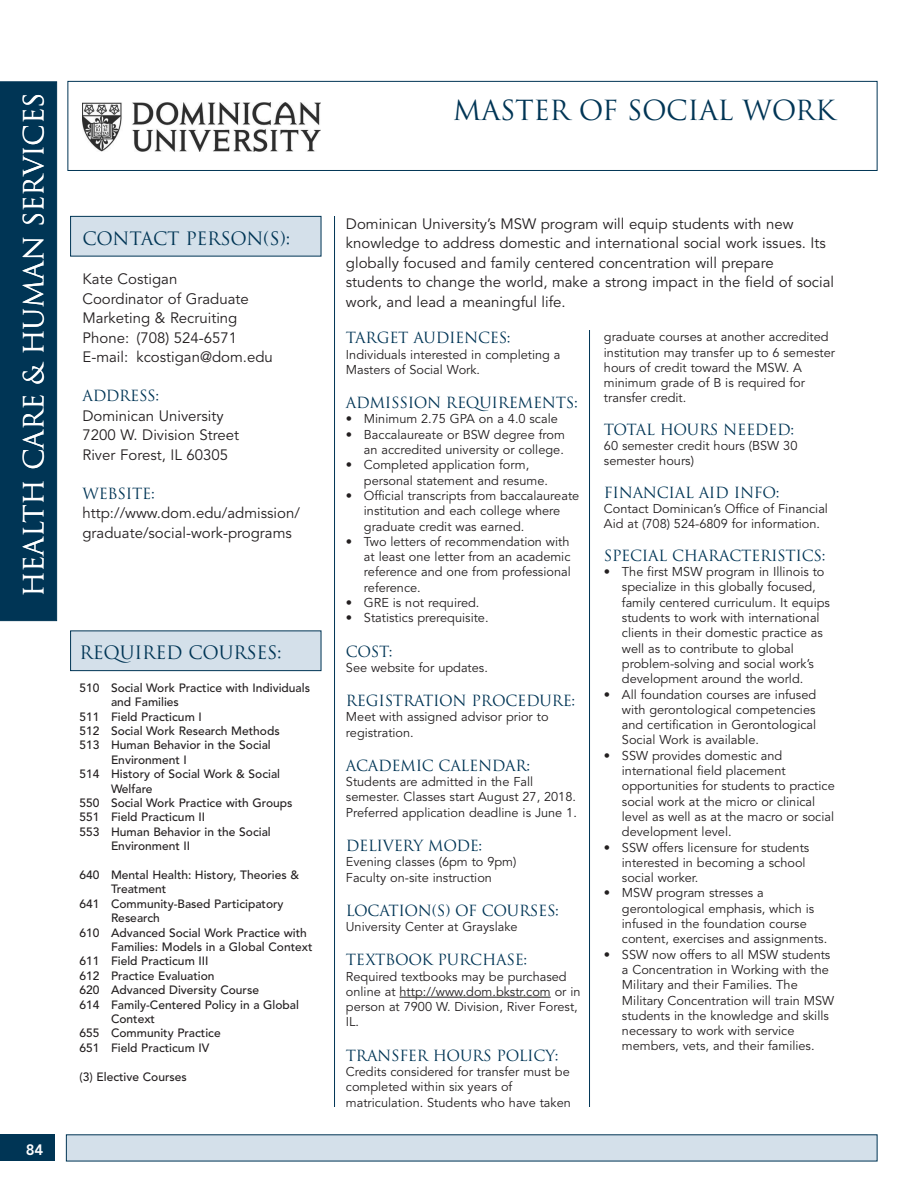
<style>
.page{position:relative;width:918px;height:1188px;background:#fff}
.page>*{position:absolute;margin:0;border:0;box-sizing:border-box;transform-origin:0 0}
.t1{font:27px "Trajan";letter-spacing:-.015em;color:#fff}
.t2{font:27px "Trajan";letter-spacing:-.015em;color:#003555}
.t3{font:18px "Trajan";letter-spacing:-.015em;color:#003555}
.t4{font:15px/19.5px "Avenir";color:#231f20}
.t5{font:15px "Trajan";letter-spacing:-.02em;color:#003555}
.t6{font:800 15px "Avenir";color:#fff}
.t7{font:12.75px/15.3px "Avenir";color:#231f20}
.t8{font:500 12px "Avenir";color:#231f20}
</style>
<div class="page">
<div style="left:0;top:1134px;width:55px;height:27px;background:#003555"></div>
<div style="left:68px;top:81px;width:810px;height:90px;background:#fff;border:1px solid #003555"></div>
<div style="left:0;top:81px;width:57px;height:540px;background:#003555"></div>
<hr style="left:334px;top:216px;width:1px;height:891px;background:#003555">
<div style="left:66px;top:1134px;width:812px;height:27px;background:#d4e0ea"></div>
<div style="left:70px;top:631px;width:251px;height:40px;background:#d4e0ea;border:1px solid #003555"></div>
<div style="left:70px;top:216px;width:251px;height:40px;background:#d4e0ea;border:1px solid #003555"></div>
<hr style="left:589px;top:330px;width:1px;height:777px;background:#003555">
<hr style="left:399px;top:997px;width:152px;height:1px;background:#231f20">
<img style="left:83px;top:103px;width:237px;height:49px">
<h1 class="t1" style="left:17px;top:597px;width:506px;rotate:-90deg">HEALTH CARE &amp; HUMAN SERVICES</h1>
<p class="t6" style="left:26px;top:1141px;width:19px">84</p>
<h1 class="t2" style="left:453px;top:94px;width:384px">MASTER OF SOCIAL WORK</h1>
<h2 class="t3" style="left:82px;top:228px;width:209px">CONTACT PERSON(S):</h2>
<p class="t4" style="left:82px;top:270px;width:192px">Kate Costigan<br>Coordinator of Graduate<br>Marketing &amp; Recruiting<br>Phone: (708) 524-6571<br>E-mail: kcostigan@dom.edu</p>
<p class="t5" style="left:82px;top:387px;width:78px">ADDRESS:</p>
<p class="t4" style="left:82px;top:406px;width:158px">Dominican University<br>7200 W. Division Street<br>River Forest, IL 60305</p>
<p class="t5" style="left:82px;top:484px;width:74px">WEBSITE:</p>
<p class="t4" style="left:82px;top:504px;width:219px">http://www.dom.edu/admission/ graduate/social-work-programs</p>
<h2 class="t3" style="left:80px;top:642px;width:204px">REQUIRED COURSES:</h2>
<p class="t8" style="left:80px;top:681px;width:232px">510 Social Work Practice with Individuals</p>
<p class="t8" style="left:111px;top:695px;width:69px">and Families</p>
<p class="t8" style="left:80px;top:709px;width:124px">511 Field Practicum I</p>
<p class="t8" style="left:80px;top:724px;width:202px">512 Social Work Research Methods</p>
<p class="t8" style="left:80px;top:738px;width:193px">513 Human Behavior in the Social</p>
<p class="t8" style="left:111px;top:753px;width:77px">Environment I</p>
<p class="t8" style="left:80px;top:767px;width:202px">514 History of Social Work &amp; Social</p>
<p class="t8" style="left:111px;top:781px;width:43px">Welfare</p>
<p class="t8" style="left:80px;top:796px;width:214px">550 Social Work Practice with Groups</p>
<p class="t8" style="left:80px;top:810px;width:127px">551 Field Practicum II</p>
<p class="t8" style="left:80px;top:825px;width:193px">553 Human Behavior in the Social</p>
<p class="t8" style="left:111px;top:839px;width:81px">Environment II</p>
<p class="t8" style="left:80px;top:868px;width:221px">640 Mental Health: History, Theories &amp;</p>
<p class="t8" style="left:111px;top:882px;width:57px">Treatment</p>
<p class="t8" style="left:80px;top:897px;width:206px">641 Community-Based Participatory</p>
<p class="t8" style="left:111px;top:911px;width:50px">Research</p>
<p class="t8" style="left:80px;top:925px;width:229px">610 Advanced Social Work Practice with</p>
<p class="t8" style="left:111px;top:940px;width:203px">Families: Models in a Global Context</p>
<p class="t8" style="left:80px;top:954px;width:131px">611 Field Practicum III</p>
<p class="t8" style="left:80px;top:969px;width:136px">612 Practice Evaluation</p>
<p class="t8" style="left:80px;top:983px;width:181px">620 Advanced Diversity Course</p>
<p class="t8" style="left:80px;top:997px;width:221px">614 Family-Centered Policy in a Global</p>
<p class="t8" style="left:111px;top:1012px;width:46px">Context</p>
<p class="t8" style="left:80px;top:1026px;width:143px">655 Community Practice</p>
<p class="t8" style="left:80px;top:1041px;width:131px">651 Field Practicum IV</p>
<p class="t8" style="left:80px;top:1069px;width:109px">(3) Elective Courses</p>
<p class="t4" style="left:346px;top:214px;width:490px">Dominican University’s MSW program will equip students with new knowledge to address domestic and international social work issues. Its globally focused and family centered concentration will prepare students to change the world, make a strong impact in the field of social work, and lead a meaningful life.</p>
<p class="t5" style="left:346px;top:329px;width:166px">TARGET AUDIENCES:</p>
<p class="t7" style="left:346px;top:347px;width:216px">Individuals interested in completing a<br>Masters of Social Work.</p>
<p class="t5" style="left:346px;top:394px;width:233px">ADMISSION REQUIREMENTS:</p>
<p class="t7" style="left:346px;top:412px;width:213px">• Minimum 2.75 GPA on a 4.0 scale</p>
<p class="t7" style="left:346px;top:427px;width:220px;text-align:right">• Baccalaureate or BSW degree from an accredited university or college.</p>
<p class="t7" style="left:364px;top:458px;width:186px;text-indent:-18px">• Completed application form, personal statement and resume.</p>
<p class="t7" style="left:364px;top:488px;width:217px;text-indent:-18px">• Official transcripts from baccalaureate institution and each college where graduate credit was earned.</p>
<p class="t7" style="left:364px;top:534px;width:208px;text-align:justify;text-indent:-18px">• Two letters of recommendation with at least one letter from an academic reference and one from professional reference.</p>
<p class="t7" style="left:346px;top:595px;width:135px">• GRE is not required.</p>
<p class="t7" style="left:346px;top:611px;width:144px">• Statistics prerequisite.</p>
<p class="t5" style="left:346px;top:642px;width:48px">COST:</p>
<p class="t7" style="left:346px;top:660px;width:144px">See website for updates.</p>
<p class="t5" style="left:346px;top:692px;width:231px">REGISTRATION PROCEDURE:</p>
<p class="t7" style="left:346px;top:710px;width:204px">Meet with assigned advisor prior to registration.</p>
<p class="t5" style="left:346px;top:756px;width:186px">ACADEMIC CALENDAR:</p>
<p class="t7" style="left:346px;top:775px;width:233px">Students are admitted in the Fall semester. Classes start August 27, 2018.<br>Preferred application deadline is June 1.</p>
<p class="t5" style="left:346px;top:837px;width:138px">DELIVERY MODE:</p>
<p class="t7" style="left:346px;top:855px;width:172px">Evening classes (6pm to 9pm)<br>Faculty on-site instruction</p>
<p class="t5" style="left:346px;top:901px;width:215px">LOCATION(S) OF COURSES:</p>
<p class="t7" style="left:346px;top:919px;width:173px">University Center at Grayslake</p>
<p class="t5" style="left:346px;top:951px;width:183px">TEXTBOOK PURCHASE:</p>
<p class="t7" style="left:346px;top:969px;width:236px">Required textbooks may be purchased online at http://www.dom.bkstr.com or in person at 7900 W. Division, River Forest,<br>IL.</p>
<p class="t5" style="left:346px;top:1046px;width:214px">TRANSFER HOURS POLICY:</p>
<p class="t7" style="left:346px;top:1064px;width:227px">Credits considered for transfer must be completed within six years of matriculation. Students who have taken</p>
<p class="t7" style="left:604px;top:330px;width:233px">graduate courses at another accredited institution may transfer up to 6 semester hours of credit toward the MSW. A minimum grade of B is required for transfer credit.</p>
<p class="t5" style="left:604px;top:420px;width:192px">TOTAL HOURS NEEDED:</p>
<p class="t7" style="left:604px;top:438px;width:195px">60 semester credit hours (BSW 30 semester hours)</p>
<p class="t5" style="left:604px;top:483px;width:177px">FINANCIAL AID INFO:</p>
<p class="t7" style="left:604px;top:501px;width:226px">Contact Dominican’s Office of Financial<br>Aid at (708) 524-6809 for information.</p>
<p class="t5" style="left:604px;top:546px;width:223px">SPECIAL CHARACTERISTICS:</p>
<p class="t7" style="left:622px;top:564px;width:210px;text-indent:-18px">• The first MSW program in Illinois to specialize in this globally focused, family centered curriculum. It equips students to work with international clients in their domestic practice as well as to contribute to global problem-solving and social work’s development around the world.</p>
<p class="t7" style="left:622px;top:687px;width:196px;text-align:justify;text-indent:-18px">• All foundation courses are infused with gerontological competencies and certification in Gerontological Social Work is available.</p>
<p class="t7" style="left:622px;top:748px;width:214px;text-indent:-18px">• SSW provides domestic and international field placement opportunities for students to practice social work at the micro or clinical level as well as at the macro or social development level.</p>
<p class="t7" style="left:622px;top:840px;width:189px;text-indent:-18px">• SSW offers licensure for students interested in becoming a school social worker.</p>
<p class="t7" style="left:622px;top:886px;width:207px;text-indent:-18px">• MSW program stresses a gerontological emphasis, which is infused in the foundation course content, exercises and assignments.</p>
<p class="t7" style="left:622px;top:947px;width:214px;text-indent:-18px">• SSW now offers to all MSW students a Concentration in Working with the Military and their Families. The Military Concentration will train MSW students in the knowledge and skills necessary to work with service members, vets, and their families.</p>
</div>
